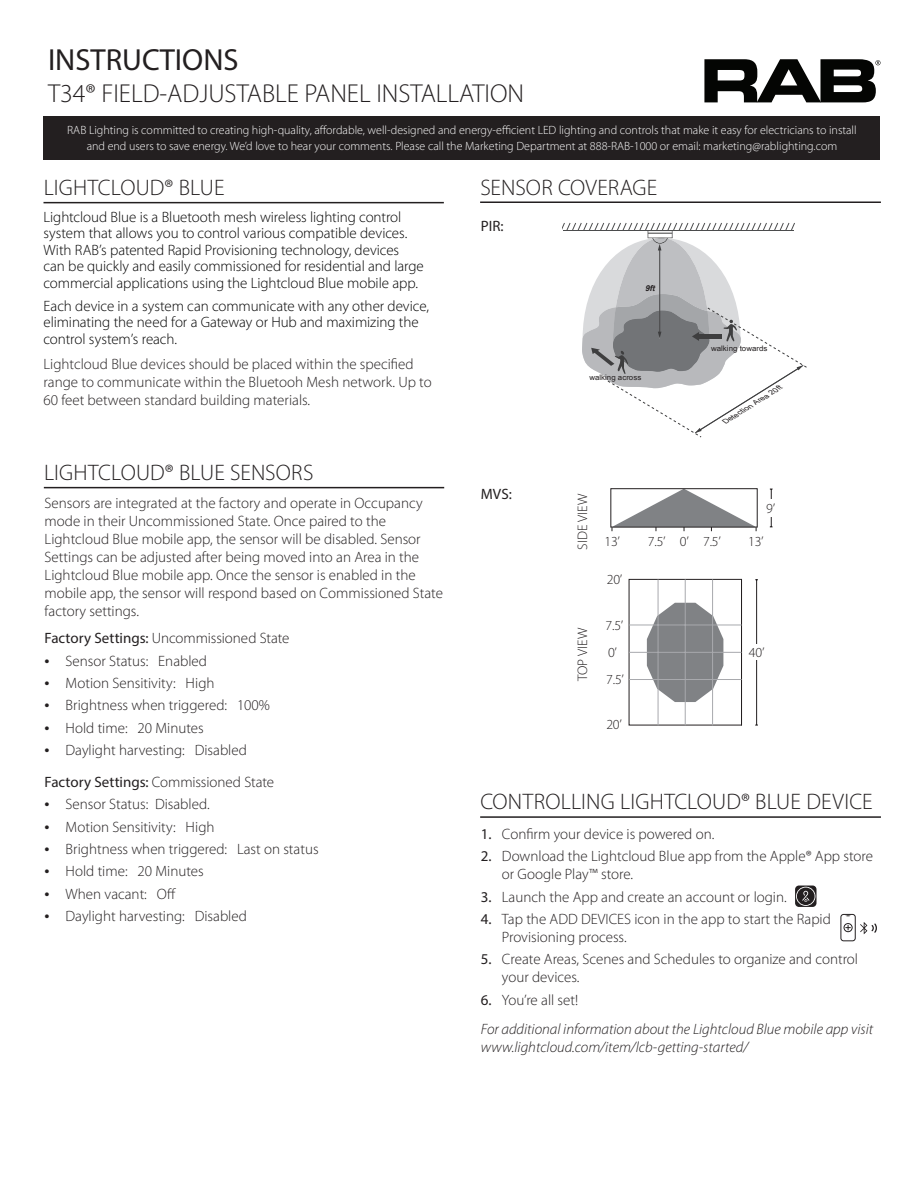
<style>
.page{position:relative;width:918px;height:1188px;background:#fff}
.page>*{position:absolute;margin:0;border:0;box-sizing:border-box;transform-origin:0 0}
.t1{font:30.6px "Myriad Pro";color:#231f20}
.t2{font:300 25.95px "Myriad Pro";color:#231f20}
.t3{font:300 22.5px "Myriad Pro";letter-spacing:.005em;color:#231f20}
.t4{font:300 15px/18px "Myriad Pro";color:#231f20}
.t5{font:300 15px/16.5px "Myriad Pro";letter-spacing:-.005em;color:#000}
.t6{font:italic 300 15px/29.7px "Myriad Pro";color:#231f20}
.t7{font:15px "Myriad Pro";color:#231f20}
.t8{font:300 13.8px "Myriad Pro";color:#231f20}
.t9{font:300 12px/16.5px "Myriad Pro";color:#fff;text-align:center}
.t10{font:italic 700 8.1px "Arial";color:#231f20}
.t11{font:7.65px "Arial Narrow";color:#231f20;scale:1.27 1}
.t12{font:italic 7.05px "Arial Narrow";color:#231f20;scale:1.36 1}
.s1{font-weight:400}
.s2{font-weight:400;font-size:18px}
.s3{font-weight:400;font-style:normal}
.s4{font-style:normal}
</style>
<div class="page">
<div style="left:44px;top:116px;width:836px;height:44px;background:#231f20"></div>
<svg style="left:704px;top:59px;width:176px;height:43px"></svg>
<hr style="left:44px;top:202px;width:400px;height:1px;background:#231f20">
<hr style="left:480px;top:201px;width:401px;height:2px;background:#231f20">
<svg style="left:563px;top:222px;width:244px;height:216px"></svg>
<hr style="left:756px;top:580px;width:1px;height:145px;background:#231f20">
<hr style="left:771px;top:489px;width:1px;height:38px;background:#231f20">
<div style="left:751px;top:645px;width:12px;height:15px;background:#fff"></div>
<div style="left:610px;top:488px;width:148px;height:39px;border:1px solid #231f20"></div>
<svg style="left:612px;top:489px;width:145px;height:42px"></svg>
<hr style="left:741px;top:579px;width:1px;height:146px;background:#231f20">
<svg style="left:647px;top:603px;width:76px;height:99px"></svg>
<div style="left:765px;top:499px;width:16px;height:18px;background:#fff"></div>
<hr style="left:629px;top:652px;width:113px;height:1px;background:#a8a9ad">
<hr style="left:629px;top:679px;width:113px;height:1px;background:#a8a9ad">
<hr style="left:629px;top:625px;width:113px;height:1px;background:#a8a9ad">
<hr style="left:685px;top:579px;width:1px;height:146px;background:#a8a9ad">
<hr style="left:658px;top:579px;width:1px;height:146px;background:#a8a9ad">
<hr style="left:712px;top:579px;width:1px;height:146px;background:#a8a9ad">
<hr style="left:44px;top:487px;width:400px;height:1px;background:#231f20">
<hr style="left:480px;top:816px;width:401px;height:2px;background:#231f20">
<svg style="left:795px;top:886px;width:22px;height:21px"></svg>
<svg style="left:796px;top:887px;width:19px;height:19px"></svg>
<svg style="left:860px;top:922px;width:17px;height:12px"></svg>
<div style="left:841px;top:914px;width:15px;height:27px;border:1px solid #231f20;border-radius:3px"></div>
<div style="left:844px;top:923px;width:9px;height:9px;border:1px solid #231f20;border-radius:50%"></div>
<svg style="left:846px;top:925px;width:4px;height:5px"></svg>
<h1 class="t1" style="left:48px;top:41px;width:192px">INSTRUCTIONS</h1>
<h2 class="t2" style="left:48px;top:77px;width:478px">T34® FIELD-ADJUSTABLE PANEL INSTALLATION</h2>
<p class="t9" style="left:67px;top:121px;width:791px">RAB Lighting is committed to creating high-quality, affordable, well-designed and energy-efficient LED lighting and controls that make it easy for electricians to install and end users to save energy. We’d love to hear your comments. Please call the Marketing Department at 888-RAB-1000 or email: marketing@rablighting.com</p>
<h3 class="t3" style="left:44px;top:174px;width:182px">LIGHTCLOUD® BLUE</h3>
<p class="t5" style="left:44px;top:208px;width:382px">Lightcloud Blue is a Bluetooth mesh wireless lighting control system that allows you to control various compatible devices.<br>With RAB’s patented Rapid Provisioning technology, devices can be quickly and easily commissioned for residential and large commercial applications using the Lightcloud Blue mobile app.</p>
<p class="t5" style="left:44px;top:298px;width:387px">Each device in a system can communicate with any other device, eliminating the need for a Gateway or Hub and maximizing the control system’s reach.</p>
<p class="t4" style="left:44px;top:355px;width:390px">Lightcloud Blue devices should be placed within the specified range to communicate within the Bluetooh Mesh network. Up to<br>60 feet between standard building materials.</p>
<h3 class="t3" style="left:480px;top:174px;width:179px">SENSOR COVERAGE</h3>
<p class="t7" style="left:481px;top:217px;width:24px">PIR:</p>
<p class="t10" style="left:645px;top:283px;width:14px">9ft</p>
<p class="t11" style="left:711px;top:342px;width:46px">walking towards</p>
<p class="t11" style="left:589px;top:372px;width:42px">walking across</p>
<p class="t12" style="left:722px;top:418px;width:51px;rotate:-32deg">Detection Area 20ft</p>
<h3 class="t3" style="left:44px;top:459px;width:271px">LIGHTCLOUD® BLUE SENSORS</h3>
<p class="t4" style="left:45px;top:494px;width:400px">Sensors are integrated at the factory and operate in Occupancy mode in their Uncommissioned State. Once paired to the Lightcloud Blue mobile app, the sensor will be disabled. Sensor Settings can be adjusted after being moved into an Area in the Lightcloud Blue mobile app. Once the sensor is enabled in the mobile app, the sensor will respond based on Commissioned State factory settings.</p>
<p class="t4" style="left:45px;top:629px;width:246px"><span class="s1">Factory Settings:</span> Uncommissioned State</p>
<p class="t4" style="left:45px;top:652px;width:164px"><span class="s2">•</span> Sensor Status: Enabled</p>
<p class="t4" style="left:45px;top:674px;width:172px"><span class="s2">•</span> Motion Sensitivity: High</p>
<p class="t4" style="left:45px;top:696px;width:227px"><span class="s2">•</span> Brightness when triggered: 100%</p>
<p class="t4" style="left:45px;top:719px;width:161px"><span class="s2">•</span> Hold time: 20 Minutes</p>
<p class="t4" style="left:45px;top:734px;width:231px;line-height:32.1px"><span class="s2">•</span> Daylight harvesting: Disabled<br><span class="s1">Factory Settings:</span> Commissioned State</p>
<p class="t4" style="left:45px;top:795px;width:166px"><span class="s2">•</span> Sensor Status: Disabled.</p>
<p class="t4" style="left:45px;top:818px;width:172px"><span class="s2">•</span> Motion Sensitivity: High</p>
<p class="t4" style="left:45px;top:840px;width:275px"><span class="s2">•</span> Brightness when triggered: Last on status</p>
<p class="t4" style="left:45px;top:862px;width:161px"><span class="s2">•</span> Hold time: 20 Minutes</p>
<p class="t4" style="left:45px;top:885px;width:133px"><span class="s2">•</span> When vacant: Off</p>
<p class="t4" style="left:45px;top:907px;width:204px"><span class="s2">•</span> Daylight harvesting: Disabled</p>
<p class="t7" style="left:481px;top:485px;width:32px">MVS:</p>
<p class="t8" style="left:575px;top:550px;width:57px;rotate:-90deg">SIDE VIEW</p>
<p class="t8" style="left:575px;top:681px;width:55px;rotate:-90deg">TOP VIEW</p>
<p class="t8" style="left:605px;top:534px;width:17px">13’</p>
<p class="t8" style="left:607px;top:572px;width:17px">20’</p>
<p class="t8" style="left:606px;top:618px;width:19px">7.5’</p>
<p class="t8" style="left:608px;top:645px;width:10px">0’</p>
<p class="t8" style="left:606px;top:672px;width:19px">7.5’</p>
<p class="t8" style="left:606px;top:717px;width:17px">20’</p>
<p class="t8" style="left:766px;top:500px;width:11px">9’</p>
<p class="t8" style="left:680px;top:533px;width:10px">0’</p>
<p class="t8" style="left:648px;top:533px;width:19px">7.5’</p>
<p class="t8" style="left:703px;top:533px;width:19px">7.5’</p>
<p class="t8" style="left:748px;top:534px;width:17px">13’</p>
<p class="t8" style="left:749px;top:645px;width:17px">40’</p>
<h3 class="t3" style="left:480px;top:788px;width:394px">CONTROLLING LIGHTCLOUD® BLUE DEVICE</h3>
<p class="t4" style="left:481px;top:825px;width:235px"><span class="s1">1.</span> Confirm your device is powered on.</p>
<p class="t4" style="left:502px;top:847px;width:373px;text-indent:-21px"><span class="s1">2.</span> Download the Lightcloud Blue app from the Apple® App store or Google Play™ store.</p>
<p class="t4" style="left:481px;top:887px;width:307px"><span class="s1">3.</span> Launch the App and create an account or login.</p>
<p class="t4" style="left:502px;top:910px;width:331px;text-indent:-21px"><span class="s1">4.</span> Tap the ADD DEVICES icon in the app to start the Rapid<br>Provisioning process.</p>
<p class="t4" style="left:502px;top:950px;width:358px;text-indent:-21px"><span class="s1">5.</span> Create Areas, Scenes and Schedules to organize and control your devices.</p>
<p class="t6" style="left:481px;top:985px;width:394px"><span class="s3">6.</span> <span class="s4">You’re all set!<br></span>For additional information about the Lightcloud Blue mobile app visit</p>
<p class="t6" style="left:481px;top:1033px;width:269px">www.lightcloud.com/item/lcb-getting-started/</p>
</div>
